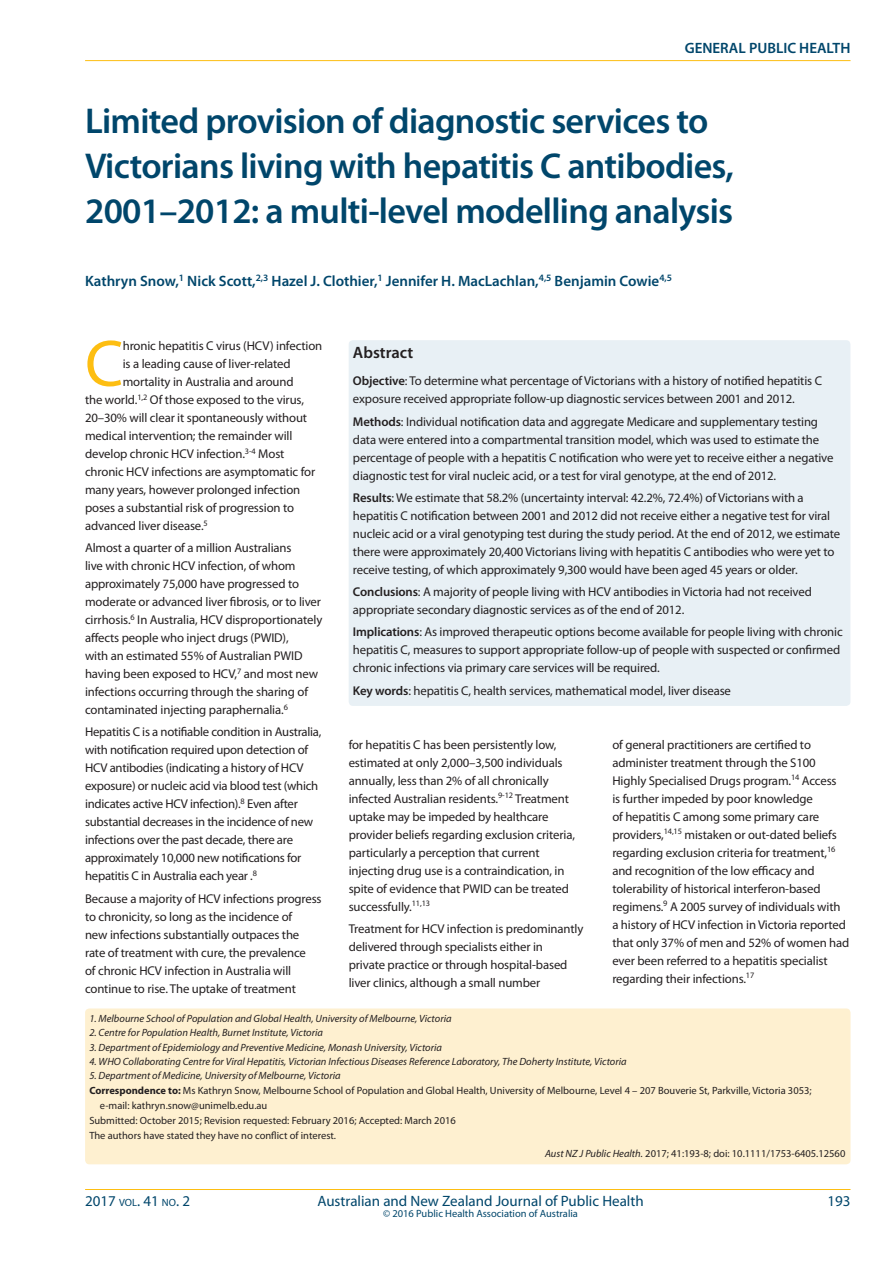
<style>
.page{position:relative;width:893px;height:1263px;background:#fff}
.page>*{position:absolute;margin:0;border:0;box-sizing:border-box;transform-origin:0 0}
.t1{font:66.15px "Myriad Pro";color:#fdbe12}
.t2{font:600 36px/45px "Myriad Pro";letter-spacing:-.02em;color:#00466b}
.t3{font:600 16.5px "Myriad Pro";color:#231f20}
.t4{font:600 15px "Myriad Pro";color:#00466b}
.t5{font:15px "Myriad Pro";color:#00466b}
.t6{font:15px "Myriad Pro";color:#00466b}
.t7{font:12.75px/18px "Myriad Pro";letter-spacing:-.01em;color:#231f20}
.t8{font:italic 10.5px "Myriad Pro";color:#231f20}
.t9{font:10.5px "Myriad Pro";color:#231f20}
.t10{font:10.5px "Myriad Pro";color:#00466b}
.s1{font-weight:600}
.s2{font-weight:700}
.s3{font-style:italic}
.s4{font-size:10.5px}
</style>
<div class="page">
<hr style="left:85px;top:1189px;width:765px;height:1px;background:#fdbe12">
<div style="left:85px;top:1008px;width:765px;height:156px;background:#fef0d0;border-radius:4px"></div>
<div style="left:349px;top:340px;width:501px;height:366px;background:#e8f0f5;border-radius:4px"></div>
<hr style="left:85px;top:60px;width:765px;height:1px;background:#fdbe12">
<p class="t4" style="left:685px;top:38px;width:167px">GENERAL PUBLIC HEALTH</p>
<h2 class="t2" style="left:85px;top:98px;width:650px">Limited provision of diagnostic services to<br>Victorians living with hepatitis C antibodies,<br>2001–2012: a multi-level modelling analysis</h2>
<p class="t4" style="left:85px;top:271px;width:588px">Kathryn Snow,<sup>1</sup> Nick Scott,<sup>2,3</sup> Hazel J. Clothier,<sup>1</sup> Jennifer H. MacLachlan,<sup>4,5</sup> Benjamin Cowie<sup>4,5</sup></p>
<h1 class="t1" style="left:85px;top:323px;width:40px">C</h1>
<p class="t7" style="left:123px;top:336px;width:201px">hronic hepatitis C virus (HCV) infection</p>
<p class="t7" style="left:123px;top:354px;width:169px">is a leading cause of liver-related</p>
<p class="t7" style="left:123px;top:372px;width:172px">mortality in Australia and around</p>
<p class="t7" style="left:85px;top:390px;width:220px">the world.<sup>1,2</sup> Of those exposed to the virus,</p>
<p class="t7" style="left:85px;top:408px;width:224px">20–30% will clear it spontaneously without</p>
<p class="t7" style="left:85px;top:426px;width:209px">medical intervention; the remainder will</p>
<p class="t7" style="left:85px;top:444px;width:201px">develop chronic HCV infection.<sup>3-4</sup> Most</p>
<p class="t7" style="left:85px;top:462px;width:232px">chronic HCV infections are asymptomatic for</p>
<p class="t7" style="left:85px;top:480px;width:217px">many years, however prolonged infection</p>
<p class="t7" style="left:85px;top:498px;width:211px">poses a substantial risk of progression to</p>
<p class="t7" style="left:85px;top:516px;width:124px">advanced liver disease.<sup>5</sup></p>
<p class="t7" style="left:85px;top:538px;width:239px">Almost a quarter of a million Australians<br>live with chronic HCV infection, of whom approximately 75,000 have progressed to moderate or advanced liver fibrosis, or to liver cirrhosis.<sup>6</sup> In Australia, HCV disproportionately affects people who inject drugs (PWID),<br>with an estimated 55% of Australian PWID having been exposed to HCV,<sup>7</sup> and most new infections occurring through the sharing of contaminated injecting paraphernalia.<sup>6</sup></p>
<p class="t7" style="left:85px;top:723px;width:238px">Hepatitis C is a notifiable condition in Australia, with notification required upon detection of HCV antibodies (indicating a history of HCV exposure) or nucleic acid via blood test (which indicates active HCV infection).<sup>8</sup> Even after substantial decreases in the incidence of new infections over the past decade, there are approximately 10,000 new notifications for hepatitis C in Australia each year .<sup>8</sup></p>
<p class="t7" style="left:85px;top:889px;width:238px">Because a majority of HCV infections progress to chronicity, so long as the incidence of<br>new infections substantially outpaces the rate of treatment with cure, the prevalence<br>of chronic HCV infection in Australia will continue to rise. The uptake of treatment</p>
<p class="t3" style="left:353px;top:342px;width:62px">Abstract</p>
<p class="t7" style="left:353px;top:372px;width:471px"><span class="s1">Objective</span>: To determine what percentage of Victorians with a history of notified hepatitis C exposure received appropriate follow-up diagnostic services between 2001 and 2012.</p>
<p class="t7" style="left:353px;top:412px;width:482px"><span class="s1">Methods</span>: Individual notification data and aggregate Medicare and supplementary testing data were entered into a compartmental transition model, which was used to estimate the percentage of people with a hepatitis C notification who were yet to receive either a negative diagnostic test for viral nucleic acid, or a test for viral genotype, at the end of 2012.</p>
<p class="t7" style="left:353px;top:488px;width:489px"><span class="s1">Results</span>: We estimate that 58.2% (uncertainty interval: 42.2%, 72.4%) of Victorians with a hepatitis C notification between 2001 and 2012 did not receive either a negative test for viral nucleic acid or a viral genotyping test during the study period. At the end of 2012, we estimate there were approximately 20,400 Victorians living with hepatitis C antibodies who were yet to receive testing, of which approximately 9,300 would have been aged 45 years or older.</p>
<p class="t7" style="left:353px;top:583px;width:460px"><span class="s1">Conclusions</span>: A majority of people living with HCV antibodies in Victoria had not received appropriate secondary diagnostic services as of the end of 2012.</p>
<p class="t7" style="left:353px;top:623px;width:491px"><span class="s1">Implications</span>: As improved therapeutic options become available for people living with chronic hepatitis C, measures to support appropriate follow-up of people with suspected or confirmed chronic infections via primary care services will be required.</p>
<p class="t7" style="left:353px;top:681px;width:380px"><span class="s1">Key words</span>: hepatitis C, health services, mathematical model, liver disease</p>
<p class="t7" style="left:349px;top:735px;width:228px">for hepatitis C has been persistently low, estimated at only 2,000–3,500 individuals annually, less than 2% of all chronically infected Australian residents.<sup>9-12</sup> Treatment uptake may be impeded by healthcare provider beliefs regarding exclusion criteria, particularly a perception that current injecting drug use is a contraindication, in spite of evidence that PWID can be treated successfully.<sup>11,13</sup></p>
<p class="t7" style="left:349px;top:919px;width:236px">Treatment for HCV infection is predominantly delivered through specialists either in<br>private practice or through hospital-based liver clinics, although a small number</p>
<p class="t7" style="left:612px;top:735px;width:239px">of general practitioners are certified to administer treatment through the S100<br>Highly Specialised Drugs program.<sup>14</sup> Access<br>is further impeded by poor knowledge<br>of hepatitis C among some primary care providers,<sup>14,15</sup> mistaken or out-dated beliefs regarding exclusion criteria for treatment,<sup>16 </sup>and recognition of the low efficacy and tolerability of historical interferon-based regimens.<sup>9</sup> A 2005 survey of individuals with a history of HCV infection in Victoria reported that only 37% of men and 52% of women had ever been referred to a hepatitis specialist regarding their infections.<sup>17</sup></p>
<p class="t8" style="left:89px;top:1012px;width:364px">1. Melbourne School of Population and Global Health, University of Melbourne, Victoria</p>
<p class="t8" style="left:89px;top:1026px;width:235px">2. Centre for Population Health, Burnet Institute, Victoria</p>
<p class="t8" style="left:89px;top:1040px;width:354px">3. Department of Epidemiology and Preventive Medicine, Monash University, Victoria</p>
<p class="t8" style="left:89px;top:1055px;width:539px">4. WHO Collaborating Centre for Viral Hepatitis, Victorian Infectious Diseases Reference Laboratory, The Doherty Institute, Victoria</p>
<p class="t8" style="left:89px;top:1069px;width:253px">5. Department of Medicine, University of Melbourne, Victoria</p>
<p class="t9" style="left:89px;top:1084px;width:724px"><span class="s2">Correspondence to:</span> Ms Kathryn Snow, Melbourne School of Population and Global Health, University of Melbourne, Level 4 – 207 Bouverie St, Parkville, Victoria 3053;</p>
<p class="t9" style="left:100px;top:1099px;width:169px">e-mail: kathryn.snow@unimelb.edu.au</p>
<p class="t9" style="left:89px;top:1114px;width:368px">Submitted: October 2015; Revision requested: February 2016; Accepted: March 2016</p>
<p class="t9" style="left:89px;top:1129px;width:248px">The authors have stated they have no conflict of interest.</p>
<p class="t9" style="left:545px;top:1147px;width:302px"><span class="s3">Aust NZ J Public Health.</span> 2017; 41:193-8; doi: 10.1111/1753-6405.12560</p>
<p class="t6" style="left:85px;top:1192px;width:106px">2017 <span class="s4">VOL</span>. 41 <span class="s4">NO</span>. 2</p>
<p class="t5" style="left:317px;top:1192px;width:328px">Australian and New Zealand Journal of Public Health</p>
<p class="t6" style="left:827px;top:1192px;width:25px">193</p>
<p class="t10" style="left:383px;top:1207px;width:196px">© 2016 Public Health Association of Australia</p>
</div>
